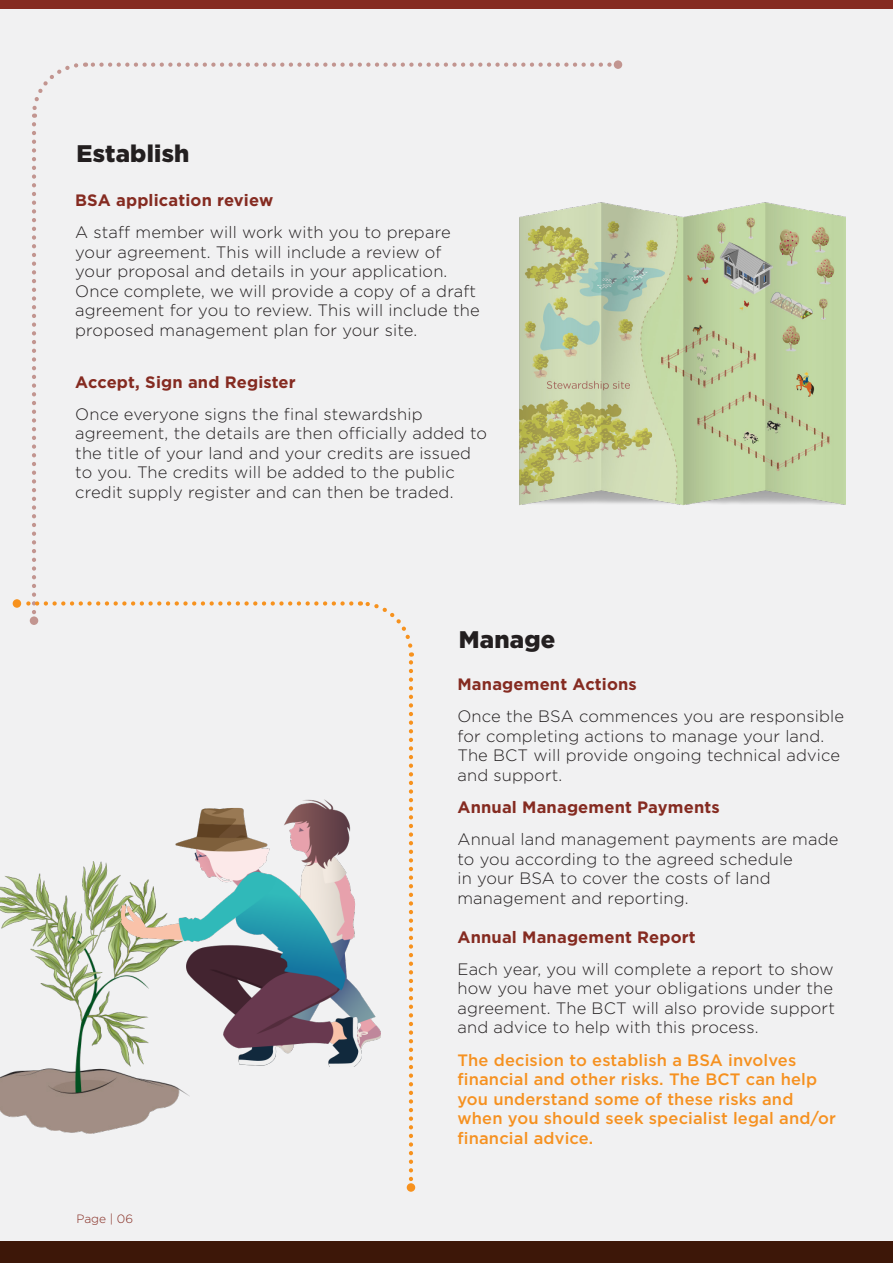
<style>
.page{position:relative;width:893px;height:1263px;background:#f1f1f2}
.page>*{position:absolute;margin:0;border:0;box-sizing:border-box;transform-origin:0 0}
.t1{font:900 24px "Gotham";letter-spacing:.01em;color:#231f20}
.Body_Copy{font:300 16.5px/19.5px "Gotham";letter-spacing:.01em;color:#231f20}
.Body_Copy-2{font:500 16.5px/19.5px "Gotham";letter-spacing:.01em;color:#f69120}
.Body_Copy-3{font:700 16.5px "Gotham";letter-spacing:.01em;color:#852b21}
.t2{font:300 12px "Gotham";color:#852b21}
</style>
<div class="page">
<div style="left:0;top:1241px;width:893px;height:22px;background:#3d1708"></div>
<div style="left:0;top:0;width:893px;height:9px;background:#852b21"></div>
<img style="left:519px;top:202px;width:327px;height:303px">
<img style="left:0;top:861px;width:189px;height:272px">
<img style="left:122px;top:800px;width:238px;height:266px">
<svg style="left:32px;top:62px;width:577px;height:56px"></svg>
<div style="left:614px;top:60px;width:8px;height:9px;background:#c29590;border-radius:50%"></div>
<div style="left:30px;top:616px;width:8px;height:9px;background:#c29590;border-radius:50%"></div>
<svg style="left:360px;top:601px;width:54px;height:578px"></svg>
<svg style="left:20px;top:124px;width:331px;height:499px"></svg>
<div style="left:407px;top:1183px;width:8px;height:9px;background:#f7921e;border-radius:50%"></div>
<div style="left:13px;top:599px;width:8px;height:9px;background:#f7921e;border-radius:50%"></div>
<p class="t1" style="left:77px;top:137px;width:114px">Establish</p>
<p class="Body_Copy-3" style="left:75px;top:189px;width:199px">BSA application review</p>
<p class="Body_Copy" style="left:75px;top:222px;width:406px">A staff member will work with you to prepare your agreement. This will include a review of your proposal and details in your application.<br>Once complete, we will provide a copy of a draft agreement for you to review. This will include the proposed management plan for your site.</p>
<p class="Body_Copy-3" style="left:75px;top:371px;width:222px">Accept, Sign and Register</p>
<p class="Body_Copy" style="left:75px;top:404px;width:413px">Once everyone signs the final stewardship agreement, the details are then officially added to the title of your land and your credits are issued to you. The credits will be added to the public credit supply register and can then be traded.</p>
<p class="t1" style="left:459px;top:623px;width:98px">Manage</p>
<p class="t2" style="left:77px;top:1211px;width:58px">Page | 06</p>
<p class="Body_Copy-3" style="left:457px;top:673px;width:181px">Management Actions</p>
<p class="Body_Copy" style="left:457px;top:706px;width:388px">Once the BSA commences you are responsible for completing actions to manage your land.<br>The BCT will provide ongoing technical advice and support.</p>
<p class="Body_Copy-3" style="left:457px;top:796px;width:264px">Annual Management Payments</p>
<p class="Body_Copy" style="left:457px;top:829px;width:383px">Annual land management payments are made to you according to the agreed schedule<br>in your BSA to cover the costs of land management and reporting.</p>
<p class="Body_Copy-3" style="left:457px;top:926px;width:240px">Annual Management Report</p>
<p class="Body_Copy" style="left:457px;top:959px;width:379px;text-align:justify">Each year, you will complete a report to show how you have met your obligations under the agreement. The BCT will also provide support and advice to help with this process.</p>
<p class="Body_Copy-2" style="left:457px;top:1050px;width:380px">The decision to establish a BSA involves financial and other risks. The BCT can help you understand some of these risks and when you should seek specialist legal and/or financial advice.</p>
</div>
